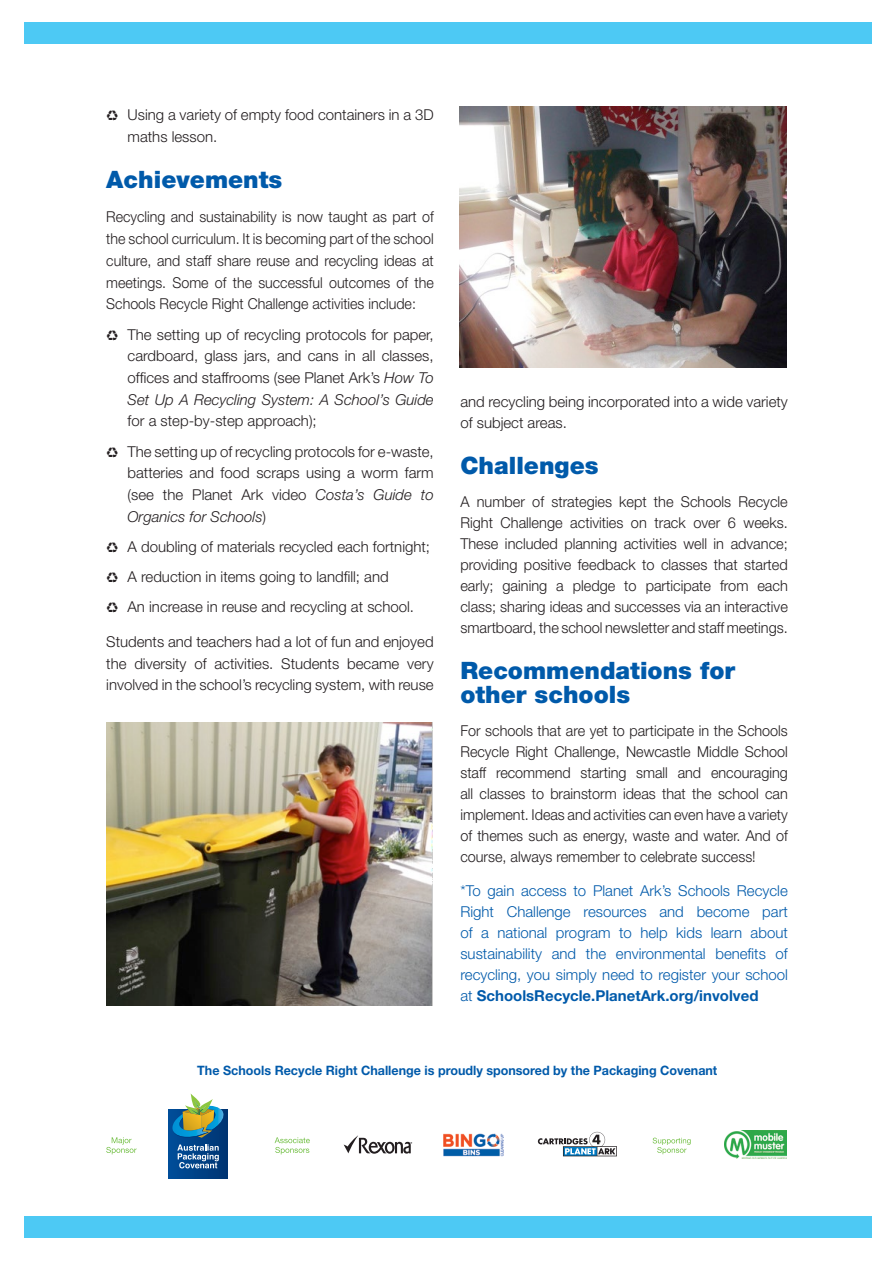
<style>
.page{position:relative;width:893px;height:1263px;background:#fff}
.page>*{position:absolute;margin:0;border:0;box-sizing:border-box;transform-origin:0 0}
.t1{font:900 24px/24px "Helvetica Neue";color:#005aaa}
.t2{font:300 15px/21.8px "Helvetica Neue";color:#231e20}
.t3{font:300 15px/21px "Helvetica Neue";color:#231e20;text-align:justify;scale:.96 1}
.t4{font:300 15px/21px "Helvetica Neue";color:#005aaa;text-align:justify}
.t5{font:300 15px/21.8px "Helvetica Neue";color:#231e20;text-align:justify;scale:.95 1}
.t6{font:700 12.9px "Helvetica Neue";color:#005aaa}
.s1{font-style:italic}
.s2{font-weight:700}
</style>
<div class="page">
<div style="left:24px;top:22px;width:847px;height:22px;background:#4dc9f4"></div>
<div style="left:24px;top:1217px;width:847px;height:21px;background:#4dc9f4"></div>
<img style="left:106px;top:723px;width:327px;height:282px">
<img style="left:459px;top:106px;width:328px;height:261px">
<svg style="left:538px;top:1132px;width:79px;height:24px"></svg>
<svg style="left:169px;top:1110px;width:58px;height:68px"></svg>
<svg style="left:169px;top:1093px;width:56px;height:75px"></svg>
<svg style="left:106px;top:1137px;width:31px;height:17px"></svg>
<svg style="left:275px;top:1137px;width:35px;height:17px"></svg>
<img style="left:443px;top:1133px;width:61px;height:23px">
<svg style="left:344px;top:1135px;width:68px;height:19px"></svg>
<svg style="left:653px;top:1138px;width:38px;height:16px"></svg>
<img style="left:724px;top:1130px;width:63px;height:28px">
<p class="t2" style="left:128px;top:104px;width:308px;text-indent:-21px">♻ Using a variety of empty food containers in a 3D maths lesson.</p>
<h1 class="t1" style="left:106px;top:167px;width:178px">Achievements</h1>
<p class="t5" style="left:106px;top:206px;width:346px">Recycling and sustainability is now taught as part of the school curriculum. It is becoming part of the school culture, and staff share reuse and recycling ideas at meetings. Some of the successful outcomes of the Schools Recycle Right Challenge activities include:</p>
<p class="t2" style="left:128px;top:323px;width:308px;text-align:justify;text-indent:-21px">♻ The setting up of recycling protocols for paper, cardboard, glass jars, and cans in all classes, offices and staffrooms (see Planet Ark’s <span class="s1">How To Set Up A Recycling System: A School’s Guide</span></p>
<p class="t2" style="left:106px;top:406px;width:329px;line-height:30.2px;text-indent:21px">for a step-by-step approach);<br>♻ The setting up of recycling protocols for e-waste,</p>
<p class="t2" style="left:128px;top:462px;width:308px;text-align:justify">batteries and food scraps using a worm farm (see the Planet Ark video <span class="s1">Costa’s Guide to Organics for Schools</span>)</p>
<p class="t2" style="left:106px;top:531px;width:325px;line-height:30.2px">♻ A doubling of materials recycled each fortnight; ♻ A reduction in items going to landfill; and<br>♻ An increase in reuse and recycling at school.</p>
<p class="t2" style="left:106px;top:630px;width:329px;text-align:justify">Students and teachers had a lot of fun and enjoyed the diversity of activities. Students became very involved in the school’s recycling system, with reuse</p>
<p class="t2" style="left:460px;top:391px;width:329px;line-height:21px">and recycling being incorporated into a wide variety of subject areas.</p>
<h1 class="t1" style="left:460px;top:453px;width:140px">Challenges</h1>
<p class="t2" style="left:460px;top:491px;width:329px;line-height:21px;text-align:justify">A number of strategies kept the Schools Recycle Right Challenge activities on track over 6 weeks.<br>These included planning activities well in advance; providing positive feedback to classes that started early; gaining a pledge to participate from each class; sharing ideas and successes via an interactive smartboard, the school newsletter and staff meetings.</p>
<h1 class="t1" style="left:460px;top:658px;width:276px">Recommendations for other schools</h1>
<p class="t3" style="left:460px;top:720px;width:343px">For schools that are yet to participate in the Schools Recycle Right Challenge, Newcastle Middle School staff recommend starting small and encouraging all classes to brainstorm ideas that the school can implement. Ideas and activities can even have a variety of themes such as energy, waste and water. And of course, always remember to celebrate success!</p>
<p class="t4" style="left:460px;top:880px;width:329px">*To gain access to Planet Ark’s Schools Recycle Right Challenge resources and become part of a national program to help kids learn about sustainability and the environmental benefits of recycling, you simply need to register your school at <span class="s2">SchoolsRecycle.PlanetArk.org/involved</span></p>
<p class="t6" style="left:197px;top:1063px;width:522px">The Schools Recycle Right Challenge is proudly sponsored by the Packaging Covenant</p>
</div>
